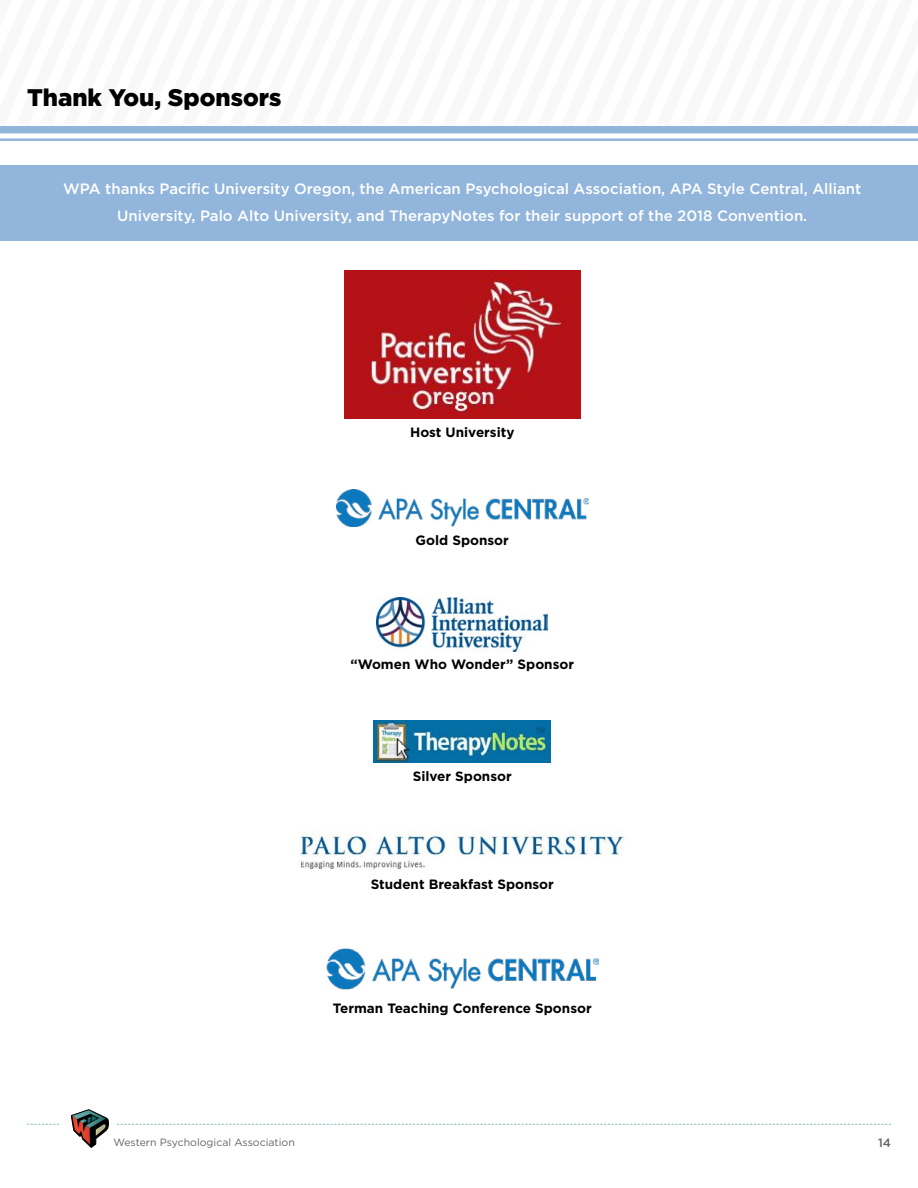
<style>
.page{position:relative;width:918px;height:1188px;background:#fff}
.page>*{position:absolute;margin:0;border:0;box-sizing:border-box;transform-origin:0 0}
.t1{font:900 24px "Gotham HTF";color:#000}
.t2{font:500 15px/27px "Gotham HTF";color:#fff;text-align:center}
.t3{font:700 13.5px "Gotham HTF";color:#000}
.t4{font:500 12px "Gotham HTF";color:#636466}
.t5{font:10.5px "Gotham HTF";color:#636466}
</style>
<div class="page">
<svg style="left:27px;top:1109px;width:864px;height:39px"></svg>
<div style="left:0;top:166px;width:918px;height:75px;background:#92b5db"></div>
<div style="left:0;top:126px;width:918px;height:7px;background:#92b5db"></div>
<hr style="left:0;top:138px;width:918px;height:3px;background:#92b5db">
<img style="left:344px;top:271px;width:236px;height:148px">
<img style="left:337px;top:490px;width:251px;height:37px">
<img style="left:377px;top:598px;width:171px;height:53px">
<img style="left:374px;top:720px;width:177px;height:43px">
<img style="left:298px;top:832px;width:326px;height:37px">
<img style="left:326px;top:948px;width:272px;height:42px">
<h1 class="t1" style="left:27px;top:84px;width:256px">Thank You, Sponsors</h1>
<p class="t2" style="left:63px;top:175px;width:800px">WPA thanks Pacific University Oregon, the American Psychological Association, APA Style Central, Alliant<br>University, Palo Alto University, and TherapyNotes for their support of the 2018 Convention.</p>
<p class="t3" style="left:410px;top:424px;width:106px">Host University</p>
<p class="t3" style="left:416px;top:532px;width:95px">Gold Sponsor</p>
<p class="t3" style="left:350px;top:657px;width:225px">“Women Who Wonder” Sponsor</p>
<p class="t3" style="left:413px;top:768px;width:100px">Silver Sponsor</p>
<p class="t3" style="left:371px;top:877px;width:185px">Student Breakfast Sponsor</p>
<p class="t3" style="left:333px;top:1001px;width:260px">Terman Teaching Conference Sponsor</p>
<p class="t5" style="left:113px;top:1137px;width:183px">Western Psychological Association</p>
<p class="t4" style="left:878px;top:1136px;width:14px">14</p>
</div>
